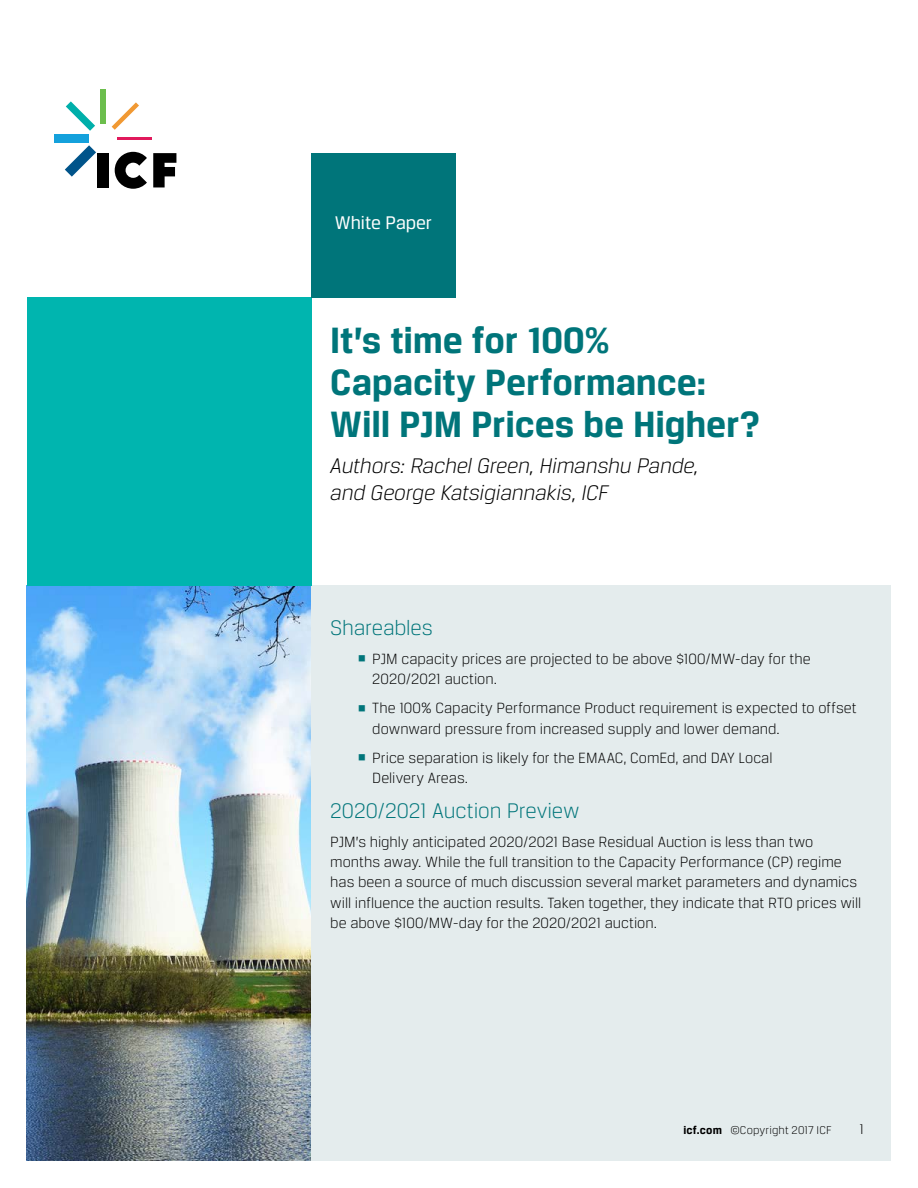
<style>
.page{position:relative;width:918px;height:1188px;background:#fff}
.page>*{position:absolute;margin:0;border:0;box-sizing:border-box;transform-origin:0 0}
.t1{font:700 39px/42px "Breuer Text";letter-spacing:-.005em;color:#00757a}
.t2{font:italic 300 22.5px/27px "Breuer Text";letter-spacing:-.01em;color:#000}
.t3{font:300 22.5px "Breuer Text";letter-spacing:-.005em;color:#00757a}
.t4{font:19.5px "Breuer Text";letter-spacing:-.005em;color:#fff}
.t5{font:300 15.75px/20.2px "Breuer Text";color:#000}
.t6{font:300 15px "Breuer Text";color:#000}
.t7{font:300 12px "Breuer Text";letter-spacing:.01em;color:#000}
.s1{color:#00757a}
.s2{font-weight:700}
</style>
<div class="page">
<img style="left:27px;top:585px;width:284px;height:576px">
<div style="left:311px;top:585px;width:580px;height:576px;background:#e4eced"></div>
<div style="left:27px;top:297px;width:284px;height:288px;background:#00b5af"></div>
<div style="left:311px;top:153px;width:144px;height:144px;background:#00757a"></div>
<svg style="left:153px;top:153px;width:23px;height:34px"></svg>
<div style="left:97px;top:153px;width:12px;height:34px;background:#000"></div>
<svg style="left:65px;top:145px;width:31px;height:32px"></svg>
<div style="left:54px;top:134px;width:34px;height:9px;background:#14a1dc"></div>
<svg style="left:66px;top:101px;width:29px;height:30px"></svg>
<div style="left:100px;top:90px;width:6px;height:34px;background:#6cbe4d"></div>
<svg style="left:112px;top:102px;width:27px;height:28px"></svg>
<hr style="left:117px;top:137px;width:35px;height:3px;background:#e1195c">
<svg style="left:115px;top:152px;width:32px;height:37px"></svg>
<p class="t4" style="left:335px;top:212px;width:99px">White Paper</p>
<h1 class="t1" style="left:330px;top:319px;width:431px">It’s time for 100%<br>Capacity Performance:<br>Will PJM Prices be Higher?</h1>
<h2 class="t2" style="left:330px;top:452px;width:370px">Authors: Rachel Green, Himanshu Pande, and George Katsigiannakis, ICF</h2>
<h2 class="t3" style="left:330px;top:615px;width:104px">Shareables</h2>
<p class="t5" style="left:372px;top:648px;width:440px;text-indent:-15px"><span class="s1">▪</span> PJM capacity prices are projected to be above $100/MW-day for the<br>2020/2021 auction.</p>
<p class="t5" style="left:372px;top:698px;width:486px;text-indent:-15px"><span class="s1">▪</span> The 100% Capacity Performance Product requirement is expected to offset downward pressure from increased supply and lower demand.</p>
<p class="t5" style="left:372px;top:747px;width:402px;text-indent:-15px"><span class="s1">▪</span> Price separation is likely for the EMAAC, ComEd, and DAY Local<br>Delivery Areas.</p>
<h2 class="t3" style="left:330px;top:798px;width:251px">2020/2021 Auction Preview</h2>
<p class="t5" style="left:330px;top:831px;width:532px">PJM’s highly anticipated 2020/2021 Base Residual Auction is less than two months away. While the full transition to the Capacity Performance (CP) regime has been a source of much discussion several market parameters and dynamics will influence the auction results. Taken together, they indicate that RTO prices will be above $100/MW-day for the 2020/2021 auction.</p>
<p class="t7" style="left:683px;top:1124px;width:150px"><span class="s2">icf.com</span> ©Copyright 2017 ICF</p>
<p class="t6" style="left:859px;top:1121px;width:6px">1</p>
</div>
